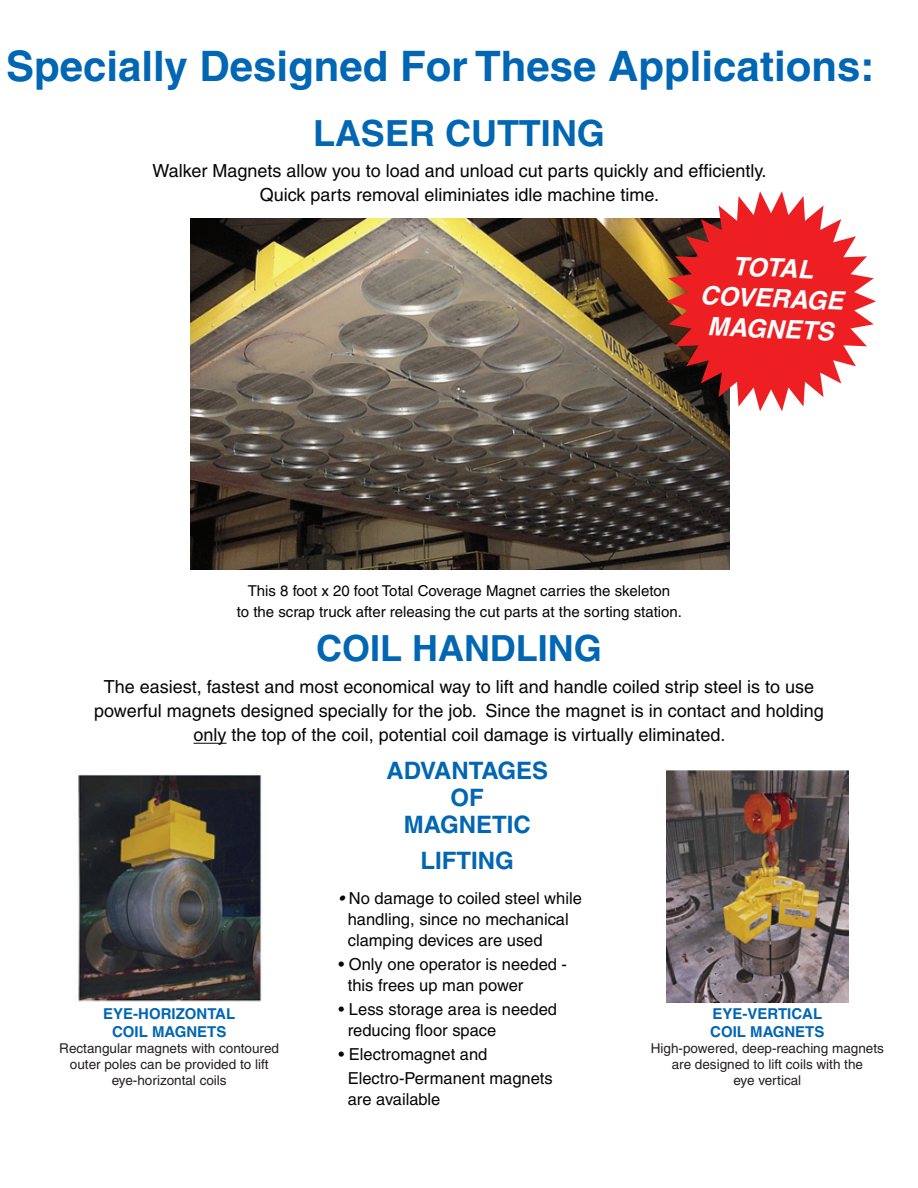
<style>
.page{position:relative;width:918px;height:1188px;background:#fff}
.page>*{position:absolute;margin:0;border:0;box-sizing:border-box;transform-origin:0 0}
.t1{font:700 42px "Helvetica";color:#0166b3}
.t2{font:700 36px "Helvetica";color:#0166b3}
.t3{font:italic 700 25.5px/30.6px "Helvetica";color:#fff;text-align:center}
.t4{font:700 24px/27px "Helvetica";color:#0166b3;text-align:center}
.t5{font:18px/24px "Helvetica";color:#040504;text-align:center}
.t6{font:16.5px/21px "Helvetica";color:#040504}
.t7{font:15px/21px "Helvetica";color:#040504;text-align:center}
.t8{font:700 15px/18px "Helvetica";color:#0166b3;text-align:center}
.t9{font:13.5px/16.2px "Helvetica";color:#231f20;text-align:center}
.s1{font-style:italic}
</style>
<div class="page">
<hr style="left:194px;top:743px;width:33px;height:1px;background:#040504">
<img style="left:78px;top:774px;width:184px;height:228px">
<img style="left:666px;top:771px;width:182px;height:232px">
<img style="left:190px;top:219px;width:539px;height:351px">
<svg style="left:666px;top:191px;width:210px;height:220px;fill:#ee1f23"></svg>
<h1 class="t1" style="left:6px;top:40px;width:870px">Specially Designed For These Applications:</h1>
<h2 class="t2" style="left:313px;top:111px;width:293px">LASER CUTTING</h2>
<p class="t5" style="left:152px;top:159px;width:616px">Walker Magnets allow you to load and unload cut parts quickly and efficiently.<br>Quick parts removal eliminiates idle machine time.</p>
<h3 class="t3" style="left:702px;top:249px;width:145px;rotate:2deg">TOTAL<br>COVERAGE<br>MAGNETS</h3>
<p class="t7" style="left:237px;top:580px;width:447px">This 8 foot x 20 foot Total Coverage Magnet carries the skeleton<br>to the scrap truck after releasing the cut parts at the sorting station.</p>
<h2 class="t2" style="left:316px;top:626px;width:287px">COIL HANDLING</h2>
<p class="t5" style="left:94px;top:675px;width:731px">The easiest, fastest and most economical way to lift and handle coiled strip steel is to use powerful magnets designed specially for the job. Since the magnet is in contact and holding only the top of the coil, potential coil damage is virtually eliminated.</p>
<h3 class="t4" style="left:386px;top:757px;width:163px">ADVANTAGES<br>OF<br>MAGNETIC</h3>
<h3 class="t4" style="left:421px;top:847px;width:95px">LIFTING</h3>
<p class="t6" style="left:348px;top:887px;width:236px;text-indent:-9px"><span class="s1">•</span> No damage to coiled steel while handling, since no mechanical clamping devices are used</p>
<p class="t6" style="left:348px;top:953px;width:221px;text-indent:-9px">• Only one operator is needed - this frees up man power</p>
<p class="t6" style="left:348px;top:998px;width:211px;text-indent:-9px">• Less storage area is needed reducing floor space</p>
<p class="t6" style="left:348px;top:1042px;width:206px;line-height:24px;text-indent:-9px">• Electromagnet and<br>Electro-Permanent magnets</p>
<p class="t6" style="left:348px;top:1089px;width:94px">are available</p>
<p class="t8" style="left:103px;top:1004px;width:133px">EYE-HORIZONTAL<br>COIL MAGNETS</p>
<p class="t9" style="left:59px;top:1040px;width:221px">Rectangular magnets with contoured outer poles can be provided to lift eye-horizontal coils</p>
<p class="t8" style="left:710px;top:1004px;width:116px;text-align:left">EYE-VERTICAL<br>COIL MAGNETS</p>
<p class="t9" style="left:651px;top:1040px;width:235px">High-powered, deep-reaching magnets are designed to lift coils with the<br>eye vertical</p>
</div>
